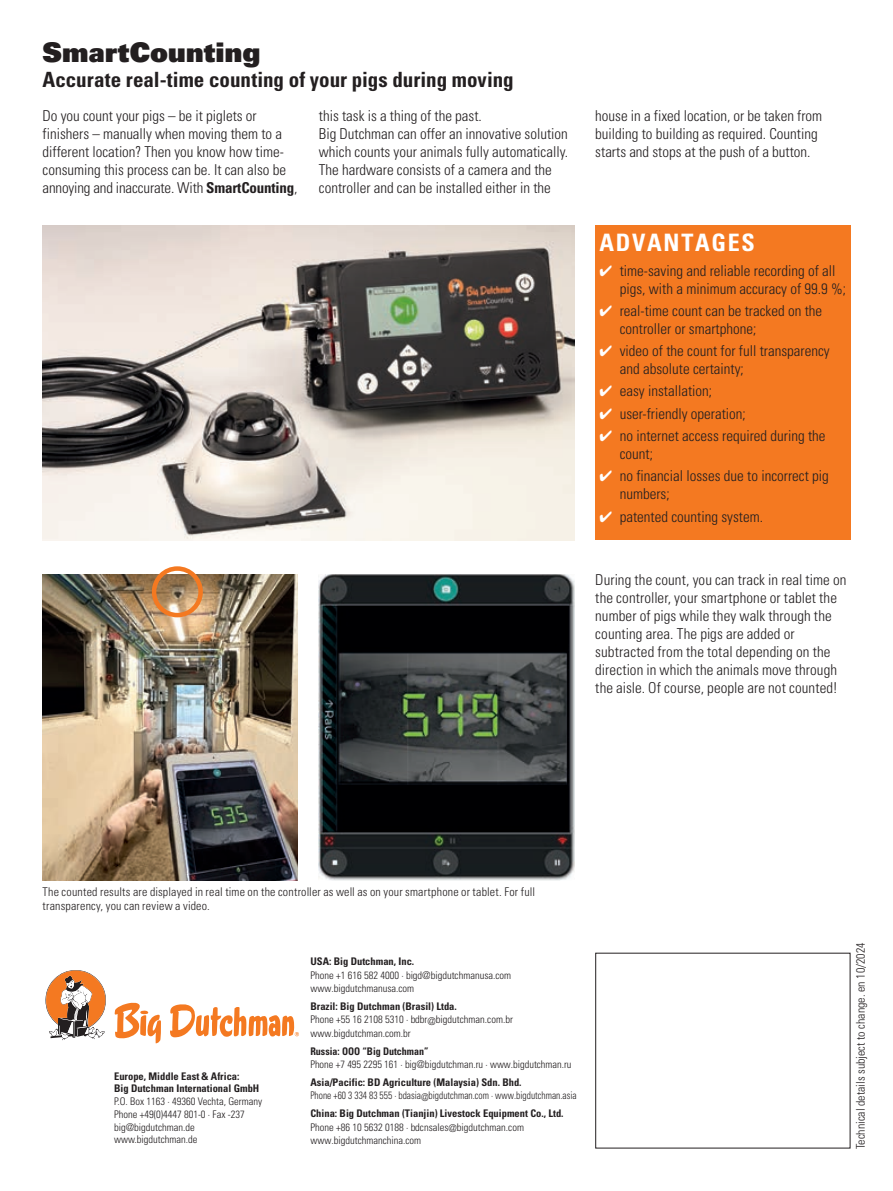
<style>
.page{position:relative;width:893px;height:1191px;background:#fff}
.page>*{position:absolute;margin:0;border:0;box-sizing:border-box;transform-origin:0 0}
.t1{font:27px "Univers LT Std X Black";letter-spacing:.01em;color:#231f20}
.t2{font:700 condensed 24px "Univers LT Std";letter-spacing:.07em;color:#fff}
.t3{font:700 condensed 21px "Univers LT Std";color:#231f20}
.t4{font:300 condensed 15px/18px "Univers LT Std";color:#231f20}
.t5{font:300 condensed 12px/14.2px "Univers LT Std";letter-spacing:.01em;color:#231f20}
.t6{font:300 condensed 10.5px/13.5px "Univers LT Std";color:#231f20}
.t7{font:700 condensed 10.5px/12.8px "Univers LT Std";color:#231f20}
.t8{font:300 condensed 10.5px "Univers LT Std";color:#231f20;scale:.9 1}
.t9{font:700 condensed 10.5px "Univers LT Std";color:#231f20;scale:.95 1}
.s1{font-weight:700}
.s2{color:#fff}
</style>
<div class="page">
<img style="left:43px;top:225px;width:531px;height:315px">
<img style="left:43px;top:574px;width:255px;height:306px">
<img style="left:319px;top:574px;width:255px;height:306px">
<div style="left:152px;top:566px;width:51px;height:51px;border:4px solid #f47921;border-radius:50%"></div>
<svg style="left:115px;top:1002px;width:46px;height:41px"></svg>
<svg style="left:170px;top:1004px;width:129px;height:33px"></svg>
<svg style="left:46px;top:970px;width:60px;height:70px"></svg>
<div style="left:595px;top:225px;width:255px;height:315px;background:#f47921"></div>
<h1 class="t1" style="left:43px;top:35px;width:219px">SmartCounting</h1>
<h3 class="t3" style="left:43px;top:67px;width:473px">Accurate real-time counting of your pigs during moving</h3>
<p class="t4" style="left:43px;top:107px;width:257px">Do you count your pigs – be it piglets or finishers – manually when moving them to a different location? Then you know how time&shy;consuming this process can be. It can also be annoying and inaccurate. With <span class="s1">SmartCounting</span>,</p>
<p class="t4" style="left:319px;top:107px;width:251px">this task is a thing of the past.<br>Big Dutchman can offer an innovative solution which counts your animals fully automatically.<br>The hardware consists of a camera and the controller and can be installed either in the</p>
<p class="t4" style="left:595px;top:107px;width:228px">house in a fixed location, or be taken from building to building as required. Counting starts and stops at the push of a button.</p>
<h2 class="t2" style="left:600px;top:228px;width:157px">ADVANTAGES</h2>
<p class="t4" style="left:620px;top:261px;width:228px;text-indent:-20px"><span class="s2">✔</span> time-saving and reliable recording of all pigs, with a minimum accuracy of 99.9 %;</p>
<p class="t4" style="left:620px;top:302px;width:204px;text-indent:-20px"><span class="s2">✔</span> real-time count can be tracked on the controller or smartphone;</p>
<p class="t4" style="left:620px;top:342px;width:211px;text-indent:-20px"><span class="s2">✔</span> video of the count for full transparency and absolute certainty;</p>
<p class="t4" style="left:600px;top:382px;width:114px"><span class="s2">✔</span> easy installation;</p>
<p class="t4" style="left:600px;top:404px;width:148px"><span class="s2">✔</span> user-friendly operation;</p>
<p class="t4" style="left:620px;top:427px;width:207px;text-indent:-20px"><span class="s2">✔</span> no internet access required during the count;</p>
<p class="t4" style="left:620px;top:467px;width:211px;text-indent:-20px"><span class="s2">✔</span> no financial losses due to incorrect pig numbers;</p>
<p class="t4" style="left:600px;top:507px;width:165px"><span class="s2">✔</span> patented counting system.</p>
<p class="t4" style="left:595px;top:571px;width:253px">During the count, you can track in real time on the controller, your smartphone or tablet the number of pigs while they walk through the counting area. The pigs are added or subtracted from the total depending on the direction in which the animals move through the aisle. Of course, people are not counted!</p>
<p class="t5" style="left:43px;top:884px;width:494px">The counted results are displayed in real time on the controller as well as on your smartphone or tablet. For full transparency, you can review a video.</p>
<p class="t7" style="left:114px;top:1069px;width:147px">Europe, Middle East &amp; Africa:<br>Big Dutchman International GmbH</p>
<p class="t6" style="left:114px;top:1095px;width:150px;line-height:12.8px">P.O. Box 1163 · 49360 Vechta, Germany<br>Phone +49(0)4447 801-0 · Fax -237 big@bigdutchman.de www.bigdutchman.de</p>
<p class="t7" style="left:310px;top:955px;width:105px">USA: Big Dutchman, Inc.</p>
<p class="t6" style="left:310px;top:968px;width:202px">Phone +1 616 582 4000 · bigd@bigdutchmanusa.com www.bigdutchmanusa.com</p>
<p class="t7" style="left:310px;top:999px;width:148px">Brazil: Big Dutchman (Brasil) Ltda.</p>
<p class="t6" style="left:310px;top:1013px;width:204px">Phone +55 16 2108 5310 · bdbr@bigdutchman.com.br www.bigdutchman.com.br</p>
<p class="t9" style="left:310px;top:1044px;width:126px">Russia: OOO “Big Dutchman”</p>
<p class="t6" style="left:310px;top:1057px;width:263px">Phone +7 495 2295 161 · big@bigdutchman.ru · www.bigdutchman.ru</p>
<p class="t7" style="left:310px;top:1075px;width:213px">Asia/Pacific: BD Agriculture (Malaysia) Sdn. Bhd.</p>
<p class="t8" style="left:310px;top:1089px;width:297px">Phone +60 3 334 83 555 · bdasia@bigdutchman.com · www.bigdutchman.asia</p>
<p class="t7" style="left:310px;top:1107px;width:255px">China: Big Dutchman (Tianjin) Livestock Equipment Co., Ltd.</p>
<p class="t6" style="left:310px;top:1120px;width:215px">Phone +86 10 5632 0188 · bdcnsales@bigdutchman.com www.bigdutchmanchina.com</p>
<p class="t5" style="left:854px;top:1149px;width:208px;rotate:-90deg">Technical details subject to change. en 10/2024</p>
</div>
